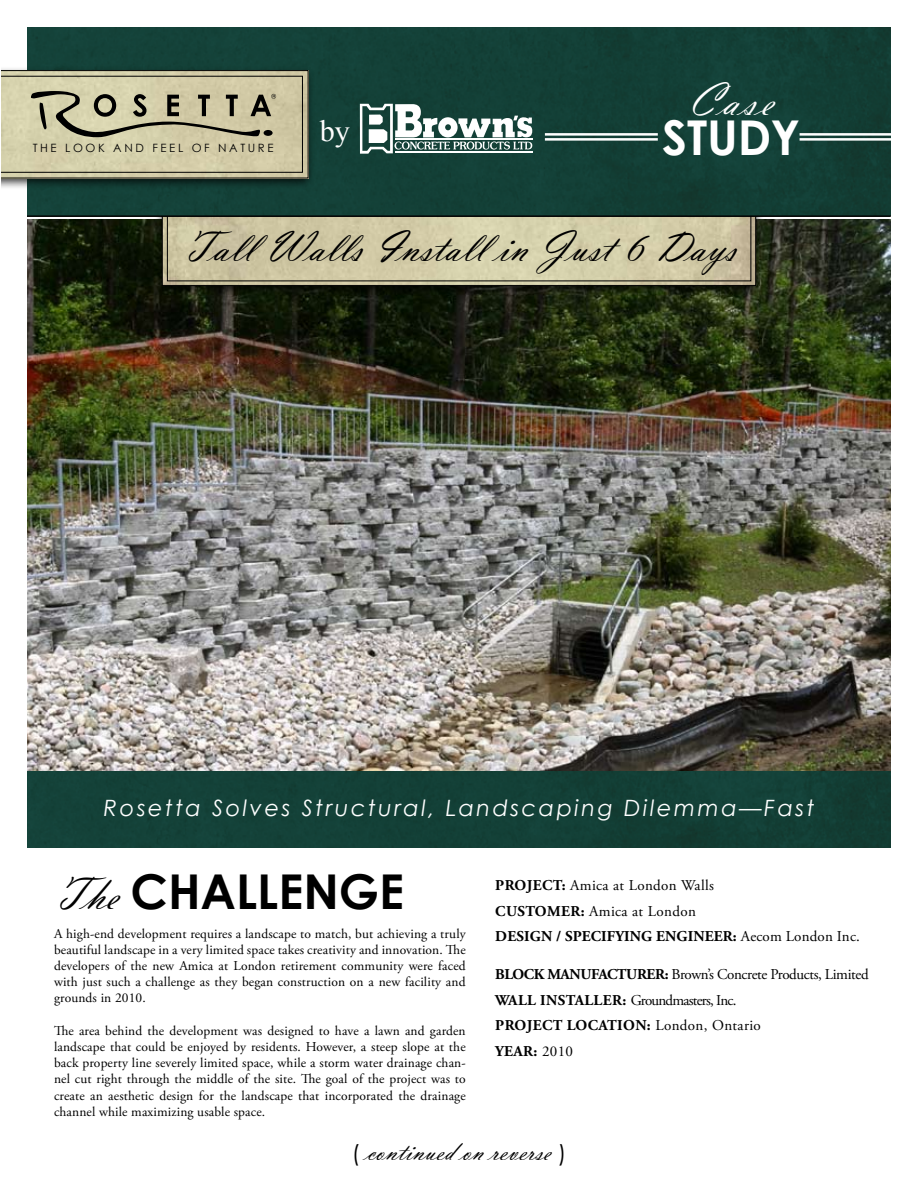
<style>
.page{position:relative;width:918px;height:1188px;background:#fff}
.page>*{position:absolute;margin:0;border:0;box-sizing:border-box;transform-origin:0 0}
.t1{font:700 48px "Century Gothic";color:#000}
.t2{font:700 48px "Century Gothic";color:#fff}
.t3{font:48px "Vladimir Script";color:#fff}
.t4{font:45px "Vladimir Script";color:#000}
.t5{font:30px "Times New Roman";color:#fff}
.t6{font:28.5px "Vladimir Script";color:#000}
.t7{font:italic 22.5px "Century Gothic";letter-spacing:.11em;color:#fff}
.t8{font:15px/25.5px "Adobe Garamond Pro";letter-spacing:-.025em;color:#000}
.t9{font:15px/25.5px "Adobe Garamond Pro";letter-spacing:.025em;color:#000}
.t10{font:13.5px/16.2px "Adobe Garamond Pro";letter-spacing:.01em;color:#000;text-align:justify}
.t11{font:11.4px "Century Gothic";letter-spacing:.23em;color:#000}
.s1{font-family:"Vladimir Script";font-weight:400}
.s2{font-weight:700}
.s3{font-family:"Century Gothic";font-size:22.5px}
</style>
<div class="page">
<img style="left:27px;top:219px;width:864px;height:553px">
<div style="left:154px;top:171px;width:610px;height:126px;background:#000;opacity:.75"></div>
<img style="left:164px;top:217px;width:590px;height:67px">
<div style="left:162px;top:175px;width:594px;height:111px;border:1px solid #000"></div>
<div style="left:27px;top:27px;width:864px;height:188px;background:#134037"></div>
<hr style="left:27px;top:215px;width:864px;height:2px;background:#000">
<hr style="left:545px;top:133px;width:113px;height:3px;background:#fff">
<hr style="left:545px;top:138px;width:113px;height:3px;background:#fff">
<hr style="left:800px;top:133px;width:118px;height:3px;background:#fff">
<hr style="left:800px;top:138px;width:118px;height:3px;background:#fff">
<div style="left:0;top:66px;width:315px;height:124px;background:#000;opacity:.75"></div>
<svg style="left:1px;top:70px;width:307px;height:108px;background:#bdb897"></svg>
<hr style="left:0;top:36px;width:1px;height:318px;background:#fff">
<svg style="left:360px;top:104px;width:172px;height:50px"></svg>
<div style="left:27px;top:772px;width:864px;height:75px;background:#134137"></div>
<p class="t11" style="left:33px;top:140px;width:242px">THE LOOK AND FEEL OF NATURE</p>
<h1 class="t3" style="left:689px;top:71px;width:87px">Case</h1>
<h3 class="t5" style="left:320px;top:111px;width:32px">by</h3>
<h1 class="t2" style="left:662px;top:101px;width:139px">STUDY</h1>
<h2 class="t4" style="left:183px;top:220px;width:555px">Tall Walls Install in Just 6 Days</h2>
<h3 class="t7" style="left:104px;top:792px;width:712px">Rosetta Solves Structural, Landscaping Dilemma—Fast</h3>
<h1 class="t1" style="left:54px;top:855px;width:352px"><span class="s1">The</span> CHALLENGE</h1>
<p class="t10" style="left:54px;top:926px;width:413px">A high-end development requires a landscape to match, but achieving a truly beautiful landscape in a very limited space takes creativity and innovation. The developers of the new Amica at London retirement community were faced with just such a challenge as they began construction on a new facility and grounds in 2010.</p>
<p class="t10" style="left:54px;top:1023px;width:413px">The area behind the development was designed to have a lawn and garden landscape that could be enjoyed by residents. However, a steep slope at the back property line severely limited space, while a storm water drainage chan&shy;nel cut right through the middle of the site. The goal of the project was to create an aesthetic design for the landscape that incorporated the drainage channel while maximizing usable space.</p>
<p class="t9" style="left:495px;top:873px;width:366px"><span class="s2">PROJECT:</span> Amica at London Walls<br><span class="s2">CUSTOMER:</span> Amica at London<br><span class="s2">DESIGN / SPECIFYING ENGINEER:</span> Aecom London Inc.</p>
<p class="t8" style="left:495px;top:963px;width:375px"><span class="s2">BLOCK MANUFACTURER:</span> Brown’s Concrete Products, Limited <span class="s2">WALL INSTALLER:</span> Groundmasters, Inc.<br><span class="s2">PROJECT LOCATION:</span> London, Ontario<br><span class="s2">YEAR:</span> 2010</p>
<h3 class="t6" style="left:352px;top:1134px;width:216px"><span class="s3">(</span> continued on reverse <span class="s3">)</span></h3>
</div>
